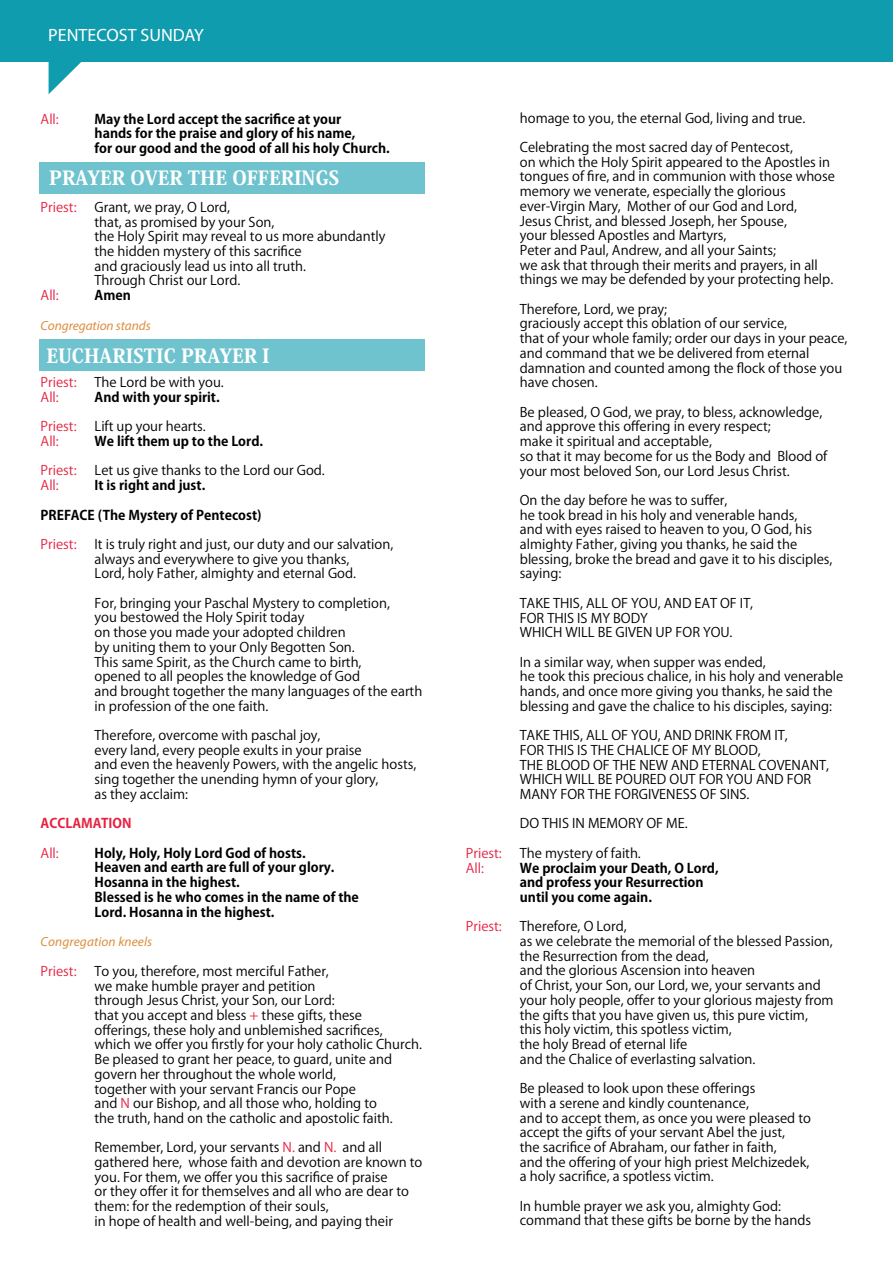
<style>
.page{position:relative;width:893px;height:1263px;background:#fff}
.page>*{position:absolute;margin:0;border:0;box-sizing:border-box;transform-origin:0 0}
.t1{font:800 19.35px "Koz Min Pro";color:#fff}
.t2{font:17.85px "Myriad Pro";color:#fff}
.t3{font:13.2px/14.7px "Koz Go Pro";color:#000}
.t4{font:700 13.2px/14.7px "Koz Go Pro";color:#000}
.t5{font:italic 13.2px "Myriad Pro";color:#dd8d3c}
.t6{font:13.2px "Koz Go Pro";color:#e5223f}
.t7{font:13.2px "Koz Go Pro";color:#e52140}
.t8{font:13.2px "Koz Go Pro";color:#e7213f}
.t9{font:700 13.2px "Koz Go Pro";color:#e7213f}
.t10{font:13.2px "Koz Go Pro";color:#e32241}
.s1{color:#e52140}
</style>
<div class="page">
<div style="left:40px;top:162px;width:385px;height:32px;background:#6fc3cf"></div>
<div style="left:39px;top:339px;width:386px;height:32px;background:#6fc3cf"></div>
<div style="left:0;top:0;width:893px;height:62px;background:#109caf"></div>
<svg style="left:49px;top:62px;width:32px;height:32px"></svg>
<h2 class="t2" style="left:48px;top:24px;width:157px">PENTECOST SUNDAY</h2>
<p class="t8" style="left:41px;top:110px;width:20px">All:</p>
<p class="t4" style="left:95px;top:112px;width:297px">May the Lord accept the sacrifice at your<br>hands for the praise and glory of his name,<br>for our good and the good of all his holy Church.</p>
<h1 class="t1" style="left:49px;top:164px;width:291px">PRAYER OVER THE OFFERINGS</h1>
<p class="t7" style="left:41px;top:199px;width:37px">Priest:</p>
<p class="t3" style="left:95px;top:200px;width:292px">Grant, we pray, O Lord,<br>that, as promised by your Son,<br>the Holy Spirit may reveal to us more abundantly the hidden mystery of this sacrifice<br>and graciously lead us into all truth.<br>Through Christ our Lord.</p>
<p class="t10" style="left:41px;top:287px;width:20px">All:</p>
<p class="t4" style="left:95px;top:289px;width:38px">Amen</p>
<p class="t5" style="left:41px;top:317px;width:112px">Congregation stands</p>
<h1 class="t1" style="left:47px;top:342px;width:225px">EUCHARISTIC PRAYER I</h1>
<p class="t6" style="left:41px;top:374px;width:37px">Priest:</p>
<p class="t3" style="left:95px;top:375px;width:131px">The Lord be with you.</p>
<p class="t6" style="left:41px;top:388px;width:20px">All:</p>
<p class="t4" style="left:95px;top:390px;width:127px">And with your spirit.</p>
<p class="t6" style="left:41px;top:418px;width:37px">Priest:</p>
<p class="t3" style="left:95px;top:419px;width:113px">Lift up your hearts.</p>
<p class="t6" style="left:41px;top:433px;width:20px">All:</p>
<p class="t4" style="left:95px;top:435px;width:170px">We lift them up to the Lord.</p>
<p class="t6" style="left:41px;top:462px;width:37px">Priest:</p>
<p class="t3" style="left:95px;top:463px;width:232px">Let us give thanks to the Lord our God.</p>
<p class="t6" style="left:41px;top:477px;width:20px">All:</p>
<p class="t4" style="left:95px;top:479px;width:112px">It is right and just.</p>
<p class="t4" style="left:41px;top:508px;width:223px">PREFACE (The Mystery of Pentecost)</p>
<p class="t7" style="left:41px;top:535px;width:37px">Priest:</p>
<p class="t3" style="left:95px;top:537px;width:300px">It is truly right and just, our duty and our salvation, always and everywhere to give you thanks,<br>Lord, holy Father, almighty and eternal God.</p>
<p class="t3" style="left:95px;top:596px;width:329px">For, bringing your Paschal Mystery to completion,<br>you bestowed the Holy Spirit today<br>on those you made your adopted children<br>by uniting them to your Only Begotten Son.<br>This same Spirit, as the Church came to birth,<br>opened to all peoples the knowledge of God<br>and brought together the many languages of the earth in profession of the one faith.</p>
<p class="t3" style="left:95px;top:728px;width:323px">Therefore, overcome with paschal joy,<br>every land, every people exults in your praise<br>and even the heavenly Powers, with the angelic hosts, sing together the unending hymn of your glory,<br>as they acclaim:</p>
<p class="t9" style="left:41px;top:815px;width:93px">ACCLAMATION</p>
<p class="t8" style="left:41px;top:844px;width:20px">All:</p>
<p class="t4" style="left:95px;top:846px;width:266px">Holy, Holy, Holy Lord God of hosts.<br>Heaven and earth are full of your glory.<br>Hosanna in the highest.<br>Blessed is he who comes in the name of the Lord. Hosanna in the highest.</p>
<p class="t5" style="left:41px;top:933px;width:113px">Congregation kneels</p>
<p class="t8" style="left:41px;top:962px;width:37px">Priest:</p>
<p class="t3" style="left:95px;top:964px;width:329px">To you, therefore, most merciful Father,<br>we make humble prayer and petition<br>through Jesus Christ, your Son, our Lord:<br>that you accept and bless <span class="s1">+</span> these gifts, these<br>offerings, these holy and unblemished sacrifices, which we offer you firstly for your holy catholic Church.<br>Be pleased to grant her peace, to guard, unite and govern her throughout the whole world,<br>together with your servant Francis our Pope<br>and <span class="s1">N</span> our Bishop, and all those who, holding to<br>the truth, hand on the catholic and apostolic faith.</p>
<p class="t3" style="left:95px;top:1140px;width:329px">Remember, Lord, your servants <span class="s1">N.</span> and <span class="s1">N.</span> and all gathered here, whose faith and devotion are known to you. For them, we offer you this sacrifice of praise<br>or they offer it for themselves and all who are dear to them: for the redemption of their souls,<br>in hope of health and well-being, and paying their</p>
<p class="t3" style="left:520px;top:111px;width:287px">homage to you, the eternal God, living and true.</p>
<p class="t3" style="left:520px;top:140px;width:317px">Celebrating the most sacred day of Pentecost,<br>on which the Holy Spirit appeared to the Apostles in tongues of fire, and in communion with those whose memory we venerate, especially the glorious ever-Virgin Mary, Mother of our God and Lord,<br>Jesus Christ, and blessed Joseph, her Spouse,<br>your blessed Apostles and Martyrs,<br>Peter and Paul, Andrew, and all your Saints;<br>we ask that through their merits and prayers, in all things we may be defended by your protecting help.</p>
<p class="t3" style="left:520px;top:302px;width:329px">Therefore, Lord, we pray;<br>graciously accept this oblation of our service,<br>that of your whole family; order our days in your peace, and command that we be delivered from eternal damnation and counted among the flock of those you have chosen.</p>
<p class="t3" style="left:520px;top:405px;width:309px">Be pleased, O God, we pray, to bless, acknowledge, and approve this offering in every respect;<br>make it spiritual and acceptable,<br>so that it may become for us the Body and Blood of your most beloved Son, our Lord Jesus Christ.</p>
<p class="t3" style="left:520px;top:493px;width:314px">On the day before he was to suffer,<br>he took bread in his holy and venerable hands,<br>and with eyes raised to heaven to you, O God, his almighty Father, giving you thanks, he said the blessing, broke the bread and gave it to his disciples, saying:</p>
<p class="t3" style="left:520px;top:596px;width:235px">TAKE THIS, ALL OF YOU, AND EAT OF IT,<br>FOR THIS IS MY BODY<br>WHICH WILL BE GIVEN UP FOR YOU.</p>
<p class="t3" style="left:520px;top:655px;width:325px">In a similar way, when supper was ended,<br>he took this precious chalice, in his holy and venerable hands, and once more giving you thanks, he said the blessing and gave the chalice to his disciples, saying:</p>
<p class="t3" style="left:520px;top:728px;width:311px">TAKE THIS, ALL OF YOU, AND DRINK FROM IT,<br>FOR THIS IS THE CHALICE OF MY BLOOD,<br>THE BLOOD OF THE NEW AND ETERNAL COVENANT, WHICH WILL BE POURED OUT FOR YOU AND FOR MANY FOR THE FORGIVENESS OF SINS.</p>
<p class="t3" style="left:520px;top:816px;width:169px">DO THIS IN MEMORY OF ME.</p>
<p class="t7" style="left:466px;top:844px;width:37px">Priest:</p>
<p class="t3" style="left:520px;top:846px;width:123px">The mystery of faith.</p>
<p class="t7" style="left:466px;top:859px;width:20px">All:</p>
<p class="t4" style="left:520px;top:861px;width:200px">We proclaim your Death, O Lord, and profess your Resurrection until you come again.</p>
<p class="t7" style="left:466px;top:918px;width:37px">Priest:</p>
<p class="t3" style="left:520px;top:919px;width:315px">Therefore, O Lord,<br>as we celebrate the memorial of the blessed Passion, the Resurrection from the dead,<br>and the glorious Ascension into heaven<br>of Christ, your Son, our Lord, we, your servants and your holy people, offer to your glorious majesty from the gifts that you have given us, this pure victim,<br>this holy victim, this spotless victim,<br>the holy Bread of eternal life<br>and the Chalice of everlasting salvation.</p>
<p class="t3" style="left:520px;top:1081px;width:293px">Be pleased to look upon these offerings<br>with a serene and kindly countenance,<br>and to accept them, as once you were pleased to accept the gifts of your servant Abel the just,<br>the sacrifice of Abraham, our father in faith,<br>and the offering of your high priest Melchizedek, a holy sacrifice, a spotless victim.</p>
<p class="t3" style="left:520px;top:1199px;width:293px">In humble prayer we ask you, almighty God: command that these gifts be borne by the hands</p>
</div>
